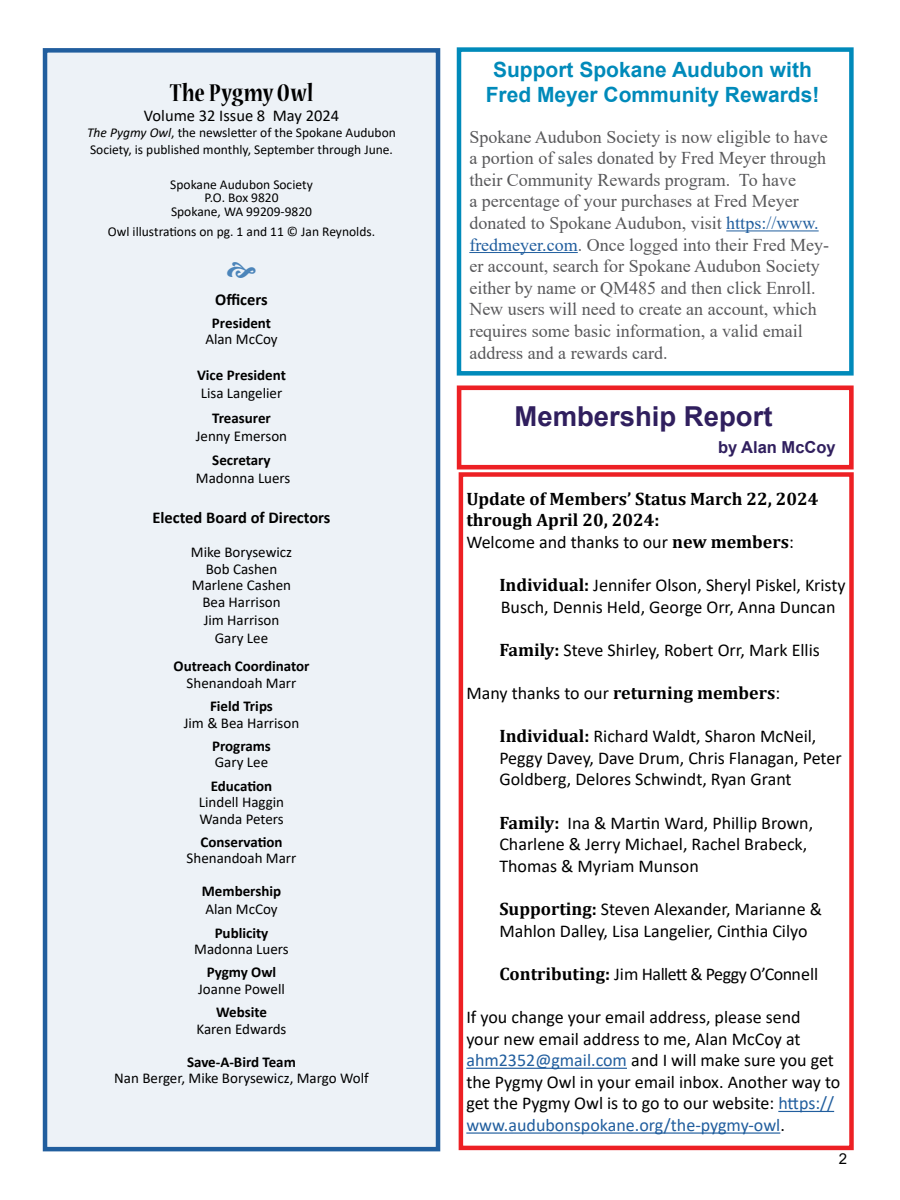
<style>
.page{position:relative;width:900px;height:1200px;background:#fff}
.page>*{position:absolute;margin:0;border:0;box-sizing:border-box;transform-origin:0 0}
.t1{font:700 27.45px "Arial";color:#301f5e}
.t2{font:700 condensed 27px "Nueva Std";letter-spacing:.005em;color:#000}
.t3{font:700 21px/25.2px "Arial";color:#008aba;text-align:center}
.t4{font:18px/21.6px "Calibri";color:#000}
.t5{font:18px/21.6px "Times New Roman";color:#58585a}
.t6{font:700 18px/21.6px "Cambria";color:#000}
.t7{font:18px "Calibri";letter-spacing:-.03em;color:#000}
.t8{font:700 16.5px "Calibri";color:#000}
.t9{font:16.5px "Calibri";color:#000}
.t10{font:700 16.5px "Arial";color:#301f5e}
.t11{font:15px/16.5px "Calibri";color:#000;text-align:center}
.t12{font:700 15px "Calibri";color:#000}
.t13{font:15px "Arial";color:#000}
.t14{font:13.5px/13.5px "Calibri";color:#000}
.s1{font-style:italic}
.s2{color:#215e9e}
.s3{font-family:"Cambria";font-weight:700}
</style>
<div class="page">
<div style="left:45px;top:50px;width:393px;height:1099px;background:#edf2f7"></div>
<div style="left:43px;top:48px;width:397px;height:1103px;border:4px solid #215e9e"></div>
<div style="left:457px;top:385px;width:397px;height:84px;border:5px solid #ed2024"></div>
<div style="left:459px;top:472px;width:395px;height:678px;border:4px solid #ed2024"></div>
<hr style="left:466px;top:1068px;width:161px;height:1px;background:#215e9e">
<hr style="left:778px;top:1111px;width:56px;height:1px;background:#215e9e">
<hr style="left:466px;top:1132px;width:314px;height:2px;background:#215e9e">
<hr style="left:726px;top:230px;width:93px;height:1px;background:#215e9e">
<hr style="left:469px;top:252px;width:109px;height:1px;background:#215e9e">
<div style="left:457px;top:47px;width:397px;height:329px;border:4px solid #008aba"></div>
<h2 class="t2" style="left:170px;top:81px;width:145px">The Pygmy Owl</h2>
<p class="t9" style="left:144px;top:104px;width:197px">Volume 32 Issue 8 May 2024</p>
<p class="t14" style="left:87px;top:124px;width:310px;line-height:16.2px"><span class="s1">The Pygmy Owl</span>, the newsletter of the Spokane Audubon<br>Society, is published monthly, September through June.</p>
<p class="t14" style="left:170px;top:177px;width:144px;text-align:center">Spokane Audubon Society<br>P.O. Box 9820<br>Spokane, WA 99209-9820</p>
<p class="t14" style="left:108px;top:224px;width:269px">Owl illustrations on pg. 1 and 11 © Jan Reynolds.</p>
<p class="t8" style="left:215px;top:288px;width:54px">Officers</p>
<p class="t12" style="left:212px;top:312px;width:61px">President</p>
<p class="t11" style="left:205px;top:330px;width:74px">Alan McCoy</p>
<p class="t12" style="left:197px;top:364px;width:90px">Vice President</p>
<p class="t11" style="left:201px;top:384px;width:83px">Lisa Langelier</p>
<p class="t12" style="left:212px;top:407px;width:60px">Treasurer</p>
<p class="t11" style="left:196px;top:427px;width:93px">Jenny Emerson</p>
<p class="t12" style="left:212px;top:450px;width:60px">Secretary</p>
<p class="t11" style="left:196px;top:470px;width:96px">Madonna Luers</p>
<p class="t8" style="left:152px;top:506px;width:180px">Elected Board of Directors</p>
<p class="t11" style="left:191px;top:544px;width:103px">Mike Borysewicz<br>Bob Cashen<br>Marlene Cashen<br>Bea Harrison</p>
<p class="t11" style="left:204px;top:611px;width:77px;line-height:18px">Jim Harrison<br>Gary Lee</p>
<p class="t12" style="left:174px;top:656px;width:137px">Outreach Coordinator</p>
<p class="t11" style="left:187px;top:674px;width:111px">Shenandoah Marr</p>
<p class="t12" style="left:210px;top:696px;width:64px">Field Trips</p>
<p class="t11" style="left:184px;top:714px;width:117px">Jim &amp; Bea Harrison</p>
<p class="t12" style="left:212px;top:735px;width:60px">Programs</p>
<p class="t11" style="left:215px;top:754px;width:55px">Gary Lee</p>
<p class="t12" style="left:211px;top:775px;width:63px">Education</p>
<p class="t11" style="left:199px;top:794px;width:87px;text-align:left">Lindell Haggin<br>Wanda Peters</p>
<p class="t12" style="left:200px;top:831px;width:84px">Conservation</p>
<p class="t11" style="left:187px;top:850px;width:111px">Shenandoah Marr</p>
<p class="t12" style="left:202px;top:881px;width:81px">Membership</p>
<p class="t11" style="left:205px;top:901px;width:74px">Alan McCoy</p>
<p class="t12" style="left:215px;top:922px;width:55px">Publicity</p>
<p class="t11" style="left:194px;top:941px;width:96px">Madonna Luers</p>
<p class="t12" style="left:207px;top:962px;width:71px">Pygmy Owl</p>
<p class="t11" style="left:198px;top:980px;width:88px">Joanne Powell</p>
<p class="t12" style="left:216px;top:1002px;width:52px">Website</p>
<p class="t11" style="left:197px;top:1020px;width:91px">Karen Edwards</p>
<p class="t12" style="left:187px;top:1051px;width:110px">Save-A-Bird Team</p>
<p class="t11" style="left:114px;top:1070px;width:256px">Nan Berger, Mike Borysewicz, Margo Wolf</p>
<p class="t3" style="left:486px;top:57px;width:335px">Support Spokane Audubon with<br>Fred Meyer Community Rewards!</p>
<p class="t5" style="left:469px;top:125px;width:361px">Spokane Audubon Society is now eligible to have a portion of sales donated by Fred Meyer through their Community Rewards program. To have<br>a percentage of your purchases at Fred Meyer donated to Spokane Audubon, visit <span class="s2">https://www. fredmeyer.com</span>. Once logged into their Fred Mey&shy;er account, search for Spokane Audubon Society either by name or QM485 and then click Enroll.<br>New users will need to create an account, which requires some basic information, a valid email address and a rewards card.</p>
<h1 class="t1" style="left:515px;top:397px;width:259px">Membership Report</h1>
<p class="t10" style="left:718px;top:435px;width:119px">by Alan McCoy</p>
<p class="t6" style="left:466px;top:487px;width:354px">Update of Members’ Status March 22, 2024 through April 20, 2024:</p>
<p class="t4" style="left:466px;top:531px;width:329px">Welcome and thanks to our <span class="s3">new members</span>:</p>
<p class="t4" style="left:499px;top:574px;width:348px"><span class="s3">Individual:</span> Jennifer Olson, Sheryl Piskel, Kristy<br>Busch, Dennis Held, George Orr, Anna Duncan</p>
<p class="t4" style="left:499px;top:639px;width:322px"><span class="s3">Family:</span> Steve Shirley, Robert Orr, Mark Ellis</p>
<p class="t4" style="left:466px;top:682px;width:315px">Many thanks to our <span class="s3">returning members</span>:</p>
<p class="t4" style="left:499px;top:725px;width:344px"><span class="s3">Individual:</span> Richard Waldt, Sharon McNeil,<br>Peggy Davey, Dave Drum, Chris Flanagan, Peter<br>Goldberg, Delores Schwindt, Ryan Grant</p>
<p class="t4" style="left:499px;top:811px;width:315px"><span class="s3">Family:</span> Ina &amp; Martin Ward, Phillip Brown,<br>Charlene &amp; Jerry Michael, Rachel Brabeck,<br>Thomas &amp; Myriam Munson</p>
<p class="t4" style="left:499px;top:898px;width:324px"><span class="s3">Supporting:</span> Steven Alexander, Marianne &amp;<br>Mahlon Dalley, Lisa Langelier, Cinthia Cilyo</p>
<p class="t7" style="left:499px;top:961px;width:320px"><span class="s3">Contributing:</span> Jim Hallett &amp; Peggy O’Connell</p>
<p class="t4" style="left:466px;top:1006px;width:375px">If you change your email address, please send<br>your new email address to me, Alan McCoy at <span class="s2">ahm2352@gmail.com</span> and I will make sure you get the Pygmy Owl in your email inbox. Another way to get the Pygmy Owl is to go to our website: <span class="s2">https:// www.audubonspokane.org/the-pygmy-owl</span>.</p>
<p class="t13" style="left:839px;top:1149px;width:10px">2</p>
</div>
